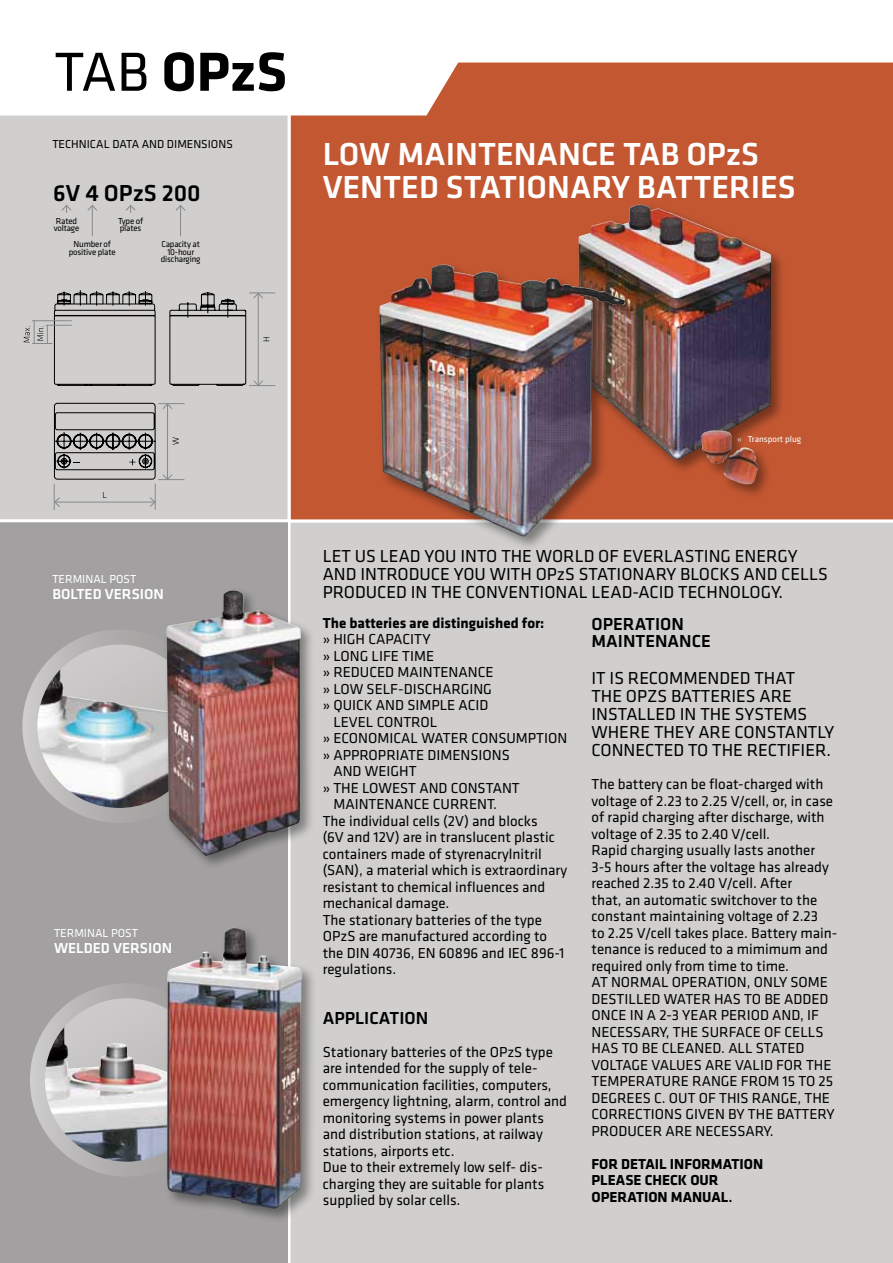
<style>
.page{position:relative;width:893px;height:1263px;background:#fff}
.page>*{position:absolute;margin:0;border:0;box-sizing:border-box;transform-origin:0 0}
.t1{font:700 57px "Klavika";color:#000}
.t2{font:500 33px/33px "Klavika";color:#fff}
.t3{font:500 24px "Klavika";color:#000}
.t4{font:18px/18px "Klavika";color:#000}
.t5{font:500 18px/16.5px "Klavika";color:#000}
.t6{font:15px/16.5px "Klavika";color:#000}
.t7{font:700 15px/16.5px "Klavika";color:#000}
.t8{font:500 15px "Klavika";color:#fff}
.t9{font:12px "Klavika";color:#000}
.t10{font:12px "Klavika";color:#fff}
.t11{font:9px/7.5px "Klavika";letter-spacing:-.02em;color:#000}
.t12{font:9px "Klavika";color:#fff}
.t13{font:300 9px "Klavika";color:#000}
.s1{font-weight:400}
.s2{font-weight:500}
</style>
<div class="page">
<div style="left:290px;top:522px;width:603px;height:741px;background:#d0cfce"></div>
<div style="left:291px;top:62px;width:602px;height:458px;background:#c35732"></div>
<div style="left:0;top:522px;width:288px;height:741px;background:#a2a0a0"></div>
<div style="left:0;top:115px;width:291px;height:405px;background:#d0cfce"></div>
<div style="left:721px;top:445px;width:52px;height:54px;background:#000;opacity:.4"></div>
<img style="left:723px;top:474px;width:36px;height:11px">
<hr style="left:92px;top:205px;width:1px;height:31px;background:#87888a">
<svg style="left:87px;top:205px;width:10px;height:6px"></svg>
<svg style="left:125px;top:205px;width:11px;height:8px"></svg>
<svg style="left:61px;top:205px;width:11px;height:8px"></svg>
<hr style="left:180px;top:205px;width:1px;height:31px;background:#87888a">
<svg style="left:175px;top:205px;width:11px;height:6px"></svg>
<svg style="left:30px;top:637px;width:178px;height:178px"></svg>
<img style="left:38px;top:659px;width:126px;height:148px">
<div style="left:22px;top:630px;width:194px;height:193px;border:15px solid #fff;border-radius:50%"></div>
<svg style="left:37px;top:991px;width:179px;height:178px;background:#c4c3c2"></svg>
<img style="left:37px;top:1016px;width:127px;height:145px">
<div style="left:30px;top:983px;width:193px;height:194px;border:15px solid #fff;border-radius:50%"></div>
<div style="left:576px;top:202px;width:210px;height:272px;background:#000;opacity:.4"></div>
<img style="left:578px;top:205px;width:193px;height:255px">
<div style="left:377px;top:262px;width:263px;height:289px;background:#000;opacity:.4"></div>
<img style="left:380px;top:265px;width:245px;height:272px">
<svg style="left:291px;top:62px;width:173px;height:53px"></svg>
<div style="left:698px;top:428px;width:49px;height:50px;background:#000;opacity:.4"></div>
<img style="left:701px;top:430px;width:31px;height:34px">
<div style="left:164px;top:587px;width:152px;height:283px;background:#000;opacity:.4"></div>
<img style="left:166px;top:590px;width:135px;height:266px">
<div style="left:164px;top:925px;width:153px;height:298px;background:#000;opacity:.4"></div>
<img style="left:167px;top:928px;width:135px;height:281px">
<svg style="left:24px;top:290px;width:251px;height:220px;background:#c2c1c0"></svg>
<h1 class="t1" style="left:55px;top:41px;width:229px"><span class="s1">TAB</span> OPZS</h1>
<p class="t9" style="left:52px;top:137px;width:21px">TECHN</p>
<p class="t9" style="left:87px;top:137px;width:148px">ICAL DATA AND DIMENSIONS</p>
<h3 class="t3" style="left:53px;top:180px;width:149px">6V 4 OPZS 200</h3>
<p class="t11" style="left:54px;top:217px;width:27px">Rated voltage</p>
<p class="t11" style="left:69px;top:241px;width:48px;text-align:center">Number of positive plate</p>
<p class="t11" style="left:118px;top:217px;width:27px">Type of plates</p>
<p class="t11" style="left:161px;top:241px;width:41px;text-align:center">Capacity at<br>10-hour discharging</p>
<p class="t13" style="left:103px;top:490px;width:6px">L</p>
<p class="t13" style="left:171px;top:445px;width:10px;rotate:-90deg">W</p>
<p class="t10" style="left:52px;top:572px;width:79px">terminal post</p>
<p class="t8" style="left:52px;top:586px;width:113px">BOLTED VERSION</p>
<p class="t13" style="left:262px;top:342px;width:7px;rotate:-90deg">H</p>
<p class="t10" style="left:54px;top:926px;width:79px">terminal post</p>
<p class="t8" style="left:54px;top:940px;width:120px">WELDED VERSION</p>
<h2 class="t2" style="left:323px;top:138px;width:471px">LOW MAINTENANCE TAB OPZS<br>VENTED STATIONARY BATTERIES</h2>
<p class="t12" style="left:737px;top:434px;width:65px">« Transport plug</p>
<p class="t4" style="left:323px;top:547px;width:331px">Let us lead you i nto the world of everlasti</p>
<p class="t4" style="left:709px;top:547px;width:90px">ng energy</p>
<p class="t4" style="left:323px;top:565px;width:266px">and i ntroduce you with OPzS stati</p>
<p class="t4" style="left:323px;top:565px;width:478px;text-indent:299px">onary blocks and cells produced i n the conventional lead-aci d technology.</p>
<p class="t7" style="left:323px;top:615px;width:223px">THE BATTERIES ARE DISTINGUISHED FOR:</p>
<p class="t6" style="left:323px;top:631px;width:171px">» high capacity<br>» long life time<br>» reduced mai ntenance » low self-dischargi ng » quick and simple</p>
<p class="t6" style="left:459px;top:697px;width:31px">acid</p>
<p class="t6" style="left:323px;top:714px;width:121px">level control » economical water</p>
<p class="t6" style="left:472px;top:730px;width:97px">consumption</p>
<p class="t6" style="left:323px;top:747px;width:16px">» appr</p>
<p class="t6" style="left:369px;top:747px;width:18px">opriate</p>
<p class="t6" style="left:427px;top:747px;width:82px">dimensions</p>
<p class="t6" style="left:323px;top:763px;width:93px">and weight » the lowest</p>
<p class="t6" style="left:333px;top:780px;width:186px;text-indent:86px">and constant mai ntenance curre</p>
<p class="t6" style="left:323px;top:796px;width:246px;text-indent:154px">nt.<br>The individual cells (2V) and blocks<br>(6V and 12V) are in translucent plastic containers made of styrenacrylnitril (SAN), a material which is extraordinary resistant to chemical influences and mechanical damage.<br>The stationary batteries of the type<br>OPzS are manufactured according to the DIN 40736, EN 60896 and IEC 896-1 regulations.</p>
<p class="t5" style="left:323px;top:1010px;width:12px">APPL</p>
<p class="t5" style="left:364px;top:1010px;width:65px">ICATION</p>
<p class="t6" style="left:323px;top:1044px;width:246px">Stationary batteries of the OPzS type are intended for the supply of tele&shy;communication facilities, computers, emergency lightning, alarm, control and monitoring systems in power plants and distribution stations, at railway stations, airports etc.<br>Due to their extremely low self- dis&shy;charging they are suitable for plants supplied by solar cells.</p>
<p class="t5" style="left:591px;top:616px;width:121px">OPERATION<br>MAINTENANCE</p>
<p class="t4" style="left:591px;top:669px;width:195px">It is recommended that the OPzS batteries</p>
<p class="t4" style="left:760px;top:687px;width:12px">are</p>
<p class="t4" style="left:591px;top:705px;width:27px">installe</p>
<p class="t4" style="left:665px;top:705px;width:141px">d in the systems</p>
<p class="t4" style="left:591px;top:723px;width:39px">where</p>
<p class="t4" style="left:654px;top:723px;width:56px">they are</p>
<p class="t4" style="left:591px;top:723px;width:244px;text-align:right">constantly<br>connected to the recti fier.</p>
<p class="t6" style="left:591px;top:776px;width:247px">The battery can be float-charged with voltage of 2.23 to 2.25 V/cell, or, in case of rapid charging after discharge, with voltage of 2.35 to 2.40 V/cell.<br>Rapid charging usually lasts another 3-5 hours after the voltage has already reached 2.35 to 2.40 V/cell. After<br>that, an automatic switchover to the constant maintaining voltage of 2.23<br>to 2.25 V/cell takes place. Battery main&shy;tenance is reduced to a mimimum and required only from time to time.<br>At normal operati</p>
<p class="t6" style="left:728px;top:974px;width:100px">on, only some</p>
<p class="t6" style="left:591px;top:991px;width:17px">destille</p>
<p class="t6" style="left:652px;top:991px;width:35px">d water</p>
<p class="t6" style="left:714px;top:991px;width:116px">has to be added</p>
<p class="t6" style="left:591px;top:1007px;width:109px">once i n a 2-3 year</p>
<p class="t6" style="left:721px;top:1007px;width:8px">peri</p>
<p class="t6" style="left:751px;top:1007px;width:70px">od and, if</p>
<p class="t6" style="left:591px;top:1024px;width:35px">necessar</p>
<p class="t6" style="left:591px;top:1024px;width:209px;text-indent:68px">y, the surface of cells has to be cleaned. All state</p>
<p class="t6" style="left:795px;top:1040px;width:10px">d</p>
<p class="t6" style="left:591px;top:1057px;width:124px">voltage values are</p>
<p class="t6" style="left:735px;top:1057px;width:96px">valid for the</p>
<p class="t6" style="left:591px;top:1073px;width:38px">temperat</p>
<p class="t6" style="left:662px;top:1073px;width:173px">ure range from 15 to 25</p>
<p class="t6" style="left:591px;top:1090px;width:35px">degrees</p>
<p class="t6" style="left:591px;top:1090px;width:238px;text-indent:63px">C. Out of this range, the corrections given by the batter</p>
<p class="t6" style="left:826px;top:1106px;width:10px">y</p>
<p class="t6" style="left:591px;top:1123px;width:84px">producer are</p>
<p class="t6" style="left:695px;top:1123px;width:35px">necessar</p>
<p class="t6" style="left:764px;top:1123px;width:12px">y.</p>
<p class="t7" style="left:591px;top:1156px;width:173px">FOR DETAIL INFORMATION<br>PLEASE CHECK OUR<br>OPERATION MANUAL<span class="s2">.</span></p>
</div>
